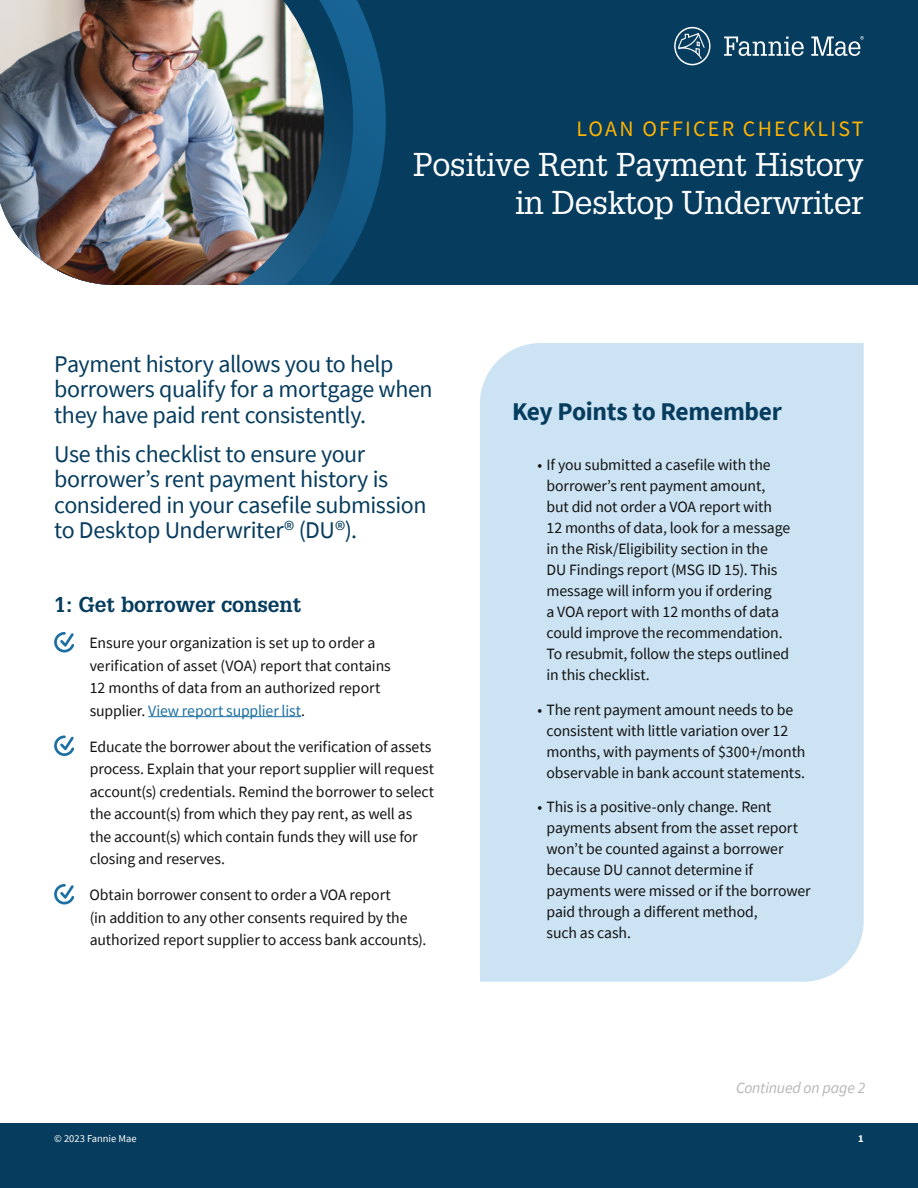
<style>
.page{position:relative;width:918px;height:1188px;background:#fff}
.page>*{position:absolute;margin:0;border:0;box-sizing:border-box;transform-origin:0 0}
.t1{font:32.25px/37.5px "Glypha LT Std";letter-spacing:-.015em;color:#fff;text-align:right}
.Box_title{font:700 25.5px "Source Sans Pro";letter-spacing:-.015em;color:#063c5e}
.Big_1st_Paragraph{font:24px/25.5px "Source Sans Pro";letter-spacing:-.02em;color:#063c5e}
.t2{font:21.9px "Source Sans Pro";letter-spacing:.1em;color:#ffb400}
.t3{font:700 21px "Glypha LT Std";color:#063c5e}
.Bullets{font:15.75px/21px "Source Sans Pro";letter-spacing:-.01em;color:#121212}
.Paragraph_Style_1{font:15.75px/22.5px "Source Sans Pro";letter-spacing:-.01em;color:#121212}
.Bullets-2{font:italic 15.75px "Source Sans Pro";letter-spacing:-.01em;color:#b6b6b6}
.t4{font:10.5px "Source Sans Pro";color:#fff}
.t5{font:700 10.5px "Source Sans Pro";color:#fff}
.s1{color:#1c6fa3}
</style>
<div class="page">
<hr style="left:148px;top:716px;width:153px;height:1px;background:#1c6fa3">
<svg style="left:54px;top:632px;width:20px;height:20px"></svg>
<svg style="left:54px;top:735px;width:20px;height:21px"></svg>
<svg style="left:54px;top:884px;width:20px;height:20px"></svg>
<div style="left:480px;top:343px;width:384px;height:639px;background:#cce3f3"></div>
<div style="left:395px;top:0;width:523px;height:285px;background:#063c5e"></div>
<svg style="left:353px;top:0;width:42px;height:285px;background:#0d4c74"></svg>
<svg style="left:324px;top:0;width:29px;height:285px;background:#0f4d75"></svg>
<img style="left:0;top:0;width:324px;height:285px">
<svg style="left:674px;top:27px;width:37px;height:38px"></svg>
<svg style="left:724px;top:36px;width:140px;height:20px"></svg>
<div style="left:0;top:1123px;width:918px;height:65px;background:#063c5e"></div>
<p class="t2" style="left:576px;top:115px;width:289px">LOAN OFFICER CHECKLIST</p>
<p class="t1" style="left:413px;top:146px;width:452px">Positive Rent Payment History in Desktop Underwriter</p>
<p class="Big_1st_Paragraph" style="left:54px;top:351px;width:380px">Payment history allows you to help borrowers qualify for a mortgage when they have paid rent consistently.</p>
<p class="Big_1st_Paragraph" style="left:54px;top:441px;width:374px">Use this checklist to ensure your borrower’s rent payment history is considered in your casefile submission to Desktop Underwriter® (DU®).</p>
<p class="t3" style="left:54px;top:592px;width:249px">1: Get borrower consent</p>
<p class="Paragraph_Style_1" style="left:90px;top:631px;width:303px">Ensure your organization is set up to order a verification of asset (VOA) report that contains 12 months of data from an authorized report supplier. <span class="s1">View report supplier list</span>.</p>
<p class="Paragraph_Style_1" style="left:90px;top:735px;width:346px">Educate the borrower about the verification of assets process. Explain that your report supplier will request account(s) credentials. Remind the borrower to select the account(s) from which they pay rent, as well as the account(s) which contain funds they will use for closing and reserves.</p>
<p class="Paragraph_Style_1" style="left:90px;top:883px;width:339px">Obtain borrower consent to order a VOA report<br>(in addition to any other consents required by the authorized report supplier to access bank accounts).</p>
<p class="Box_title" style="left:512px;top:394px;width:271px">Key Points to Remember</p>
<p class="Bullets" style="left:547px;top:454px;width:245px;text-indent:-9px">• If you submitted a casefile with the borrower’s rent payment amount, but did not order a VOA report with 12 months of data, look for a message in the Risk/Eligibility section in the DU Findings report (MSG ID 15). This message will inform you if ordering<br>a VOA report with 12 months of data could improve the recommendation.<br>To resubmit, follow the steps outlined in this checklist.</p>
<p class="Bullets" style="left:547px;top:699px;width:260px;text-indent:-9px">• The rent payment amount needs to be consistent with little variation over 12 months, with payments of $300+/month observable in bank account statements.</p>
<p class="Bullets" style="left:547px;top:796px;width:266px;text-indent:-9px">• This is a positive-only change. Rent payments absent from the asset report won’t be counted against a borrower because DU cannot determine if payments were missed or if the borrower paid through a different method,<br>such as cash.</p>
<p class="Bullets-2" style="left:736px;top:1078px;width:131px">Continued on page 2</p>
<p class="t4" style="left:54px;top:1132px;width:84px">© 2023 Fannie Mae</p>
<p class="t5" style="left:858px;top:1131px;width:7px">1</p>
</div>
